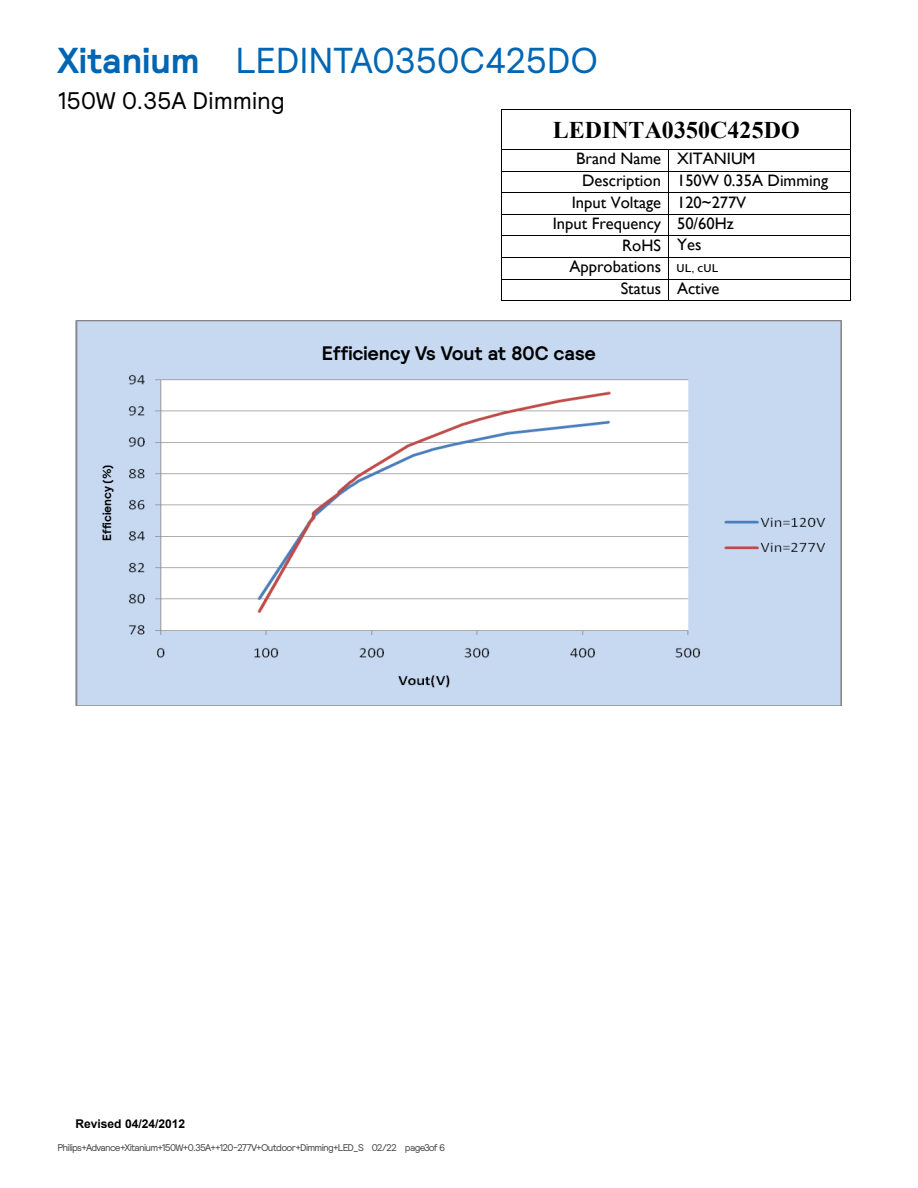
<style>
.page{position:relative;width:918px;height:1188px;background:#fff}
.page>*{position:absolute;margin:0;border:0;box-sizing:border-box;transform-origin:0 0}
.t1{font:36px "Relative";letter-spacing:-.015em;color:#0066b3}
.t2{font:700 24px "Times New Roman";letter-spacing:.005em;color:#000}
.t3{font:24px "Relative";color:#000}
.t4{font:700 19.5px "Signify Relative";letter-spacing:-.005em;color:#000}
.t5{font:16.5px "Gill Sans MT";color:#000}
.t6{font:700 12px "Arial";letter-spacing:-.005em;color:#000}
.t7{font:700 12px "Signify Relative";letter-spacing:-.005em;color:#000}
.t8{font:500 11.25px "Centrale Sans";color:#000}
.t9{font:9.75px "Relative";letter-spacing:-.065em;color:#464547}
.s1{font-weight:700}
</style>
<div class="page">
<hr style="left:502px;top:109px;width:348px;height:1px;background:#000">
<hr style="left:501px;top:110px;width:1px;height:39px;background:#000">
<hr style="left:850px;top:110px;width:1px;height:39px;background:#000">
<hr style="left:502px;top:149px;width:167px;height:1px;background:#000">
<hr style="left:669px;top:149px;width:181px;height:1px;background:#000">
<hr style="left:502px;top:171px;width:167px;height:1px;background:#000">
<hr style="left:669px;top:171px;width:181px;height:1px;background:#000">
<hr style="left:502px;top:192px;width:167px;height:1px;background:#000">
<hr style="left:669px;top:192px;width:181px;height:1px;background:#000">
<hr style="left:502px;top:214px;width:167px;height:1px;background:#000">
<hr style="left:669px;top:214px;width:181px;height:1px;background:#000">
<hr style="left:502px;top:235px;width:167px;height:1px;background:#000">
<hr style="left:669px;top:235px;width:181px;height:1px;background:#000">
<hr style="left:502px;top:257px;width:167px;height:1px;background:#000">
<hr style="left:669px;top:257px;width:181px;height:1px;background:#000">
<hr style="left:502px;top:279px;width:167px;height:1px;background:#000">
<hr style="left:669px;top:279px;width:181px;height:1px;background:#000">
<svg style="left:501px;top:149px;width:1px;height:152px"></svg>
<hr style="left:502px;top:300px;width:167px;height:1px;background:#000">
<hr style="left:669px;top:300px;width:181px;height:1px;background:#000">
<svg style="left:850px;top:149px;width:1px;height:152px"></svg>
<img style="left:76px;top:320px;width:766px;height:385px">
<div style="left:99px;top:451px;width:23px;height:103px;background:#c6d9f1"></div>
<div style="left:311px;top:330px;width:296px;height:41px;background:#c6d9f1"></div>
<h1 class="t1" style="left:57px;top:37px;width:542px"><span class="s1">Xitanium</span> LEDINTA0350C425DO</h1>
<h2 class="t3" style="left:57px;top:85px;width:229px">150W 0.35A Dimming</h2>
<h2 class="t2" style="left:553px;top:113px;width:248px">LEDINTA0350C425DO</h2>
<p class="t5" style="left:576px;top:149px;width:181px">Brand Name XITANIUM</p>
<p class="t5" style="left:582px;top:171px;width:247px">Description 150W 0.35A Dimming</p>
<p class="t5" style="left:572px;top:192px;width:176px">Input Voltage 120~277V</p>
<p class="t5" style="left:553px;top:214px;width:183px">Input Frequency 50/60Hz</p>
<p class="t5" style="left:622px;top:236px;width:81px">RoHS Yes</p>
<p class="t5" style="left:570px;top:257px;width:163px">Approbations UL,CSA</p>
<p class="t5" style="left:621px;top:279px;width:100px">Status Active</p>
<p class="t8" style="left:676px;top:261px;width:43px">UL, cUL</p>
<p class="t7" style="left:99px;top:541px;width:78px;rotate:-90deg">Efficiency (%)</p>
<p class="t4" style="left:322px;top:340px;width:276px">Efficiency Vs Vout at 80C case</p>
<p class="t6" style="left:76px;top:1116px;width:111px">Revised 04/24/2012</p>
<p class="t9" style="left:57px;top:1141px;width:389px">Philips+Advance+Xitanium+150W+0.35A++120-277V+Outdoor+Dimming+LED_S 02/22 page 3 of 6</p>
</div>
